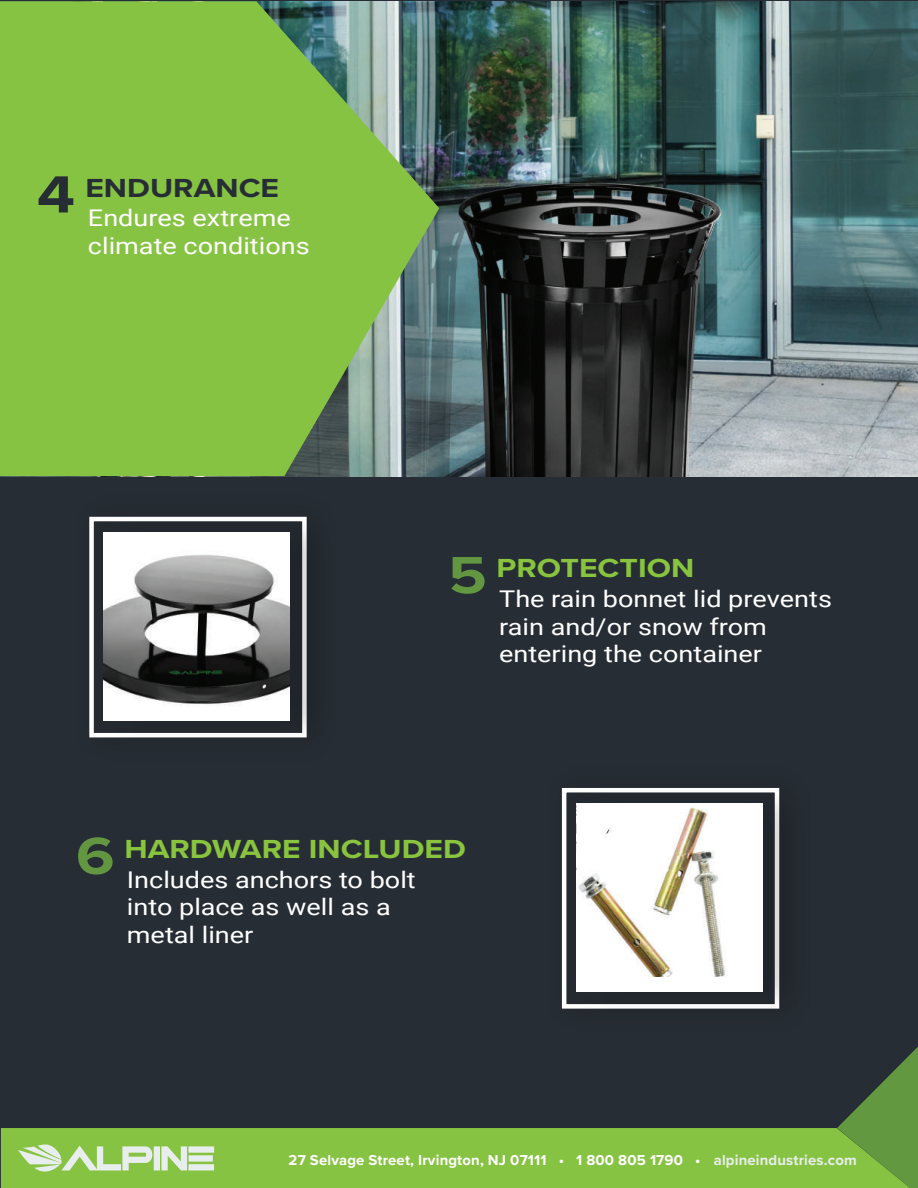
<style>
.page{position:relative;width:918px;height:1188px;background:#272d34}
.page>*{position:absolute;margin:0;border:0;box-sizing:border-box;transform-origin:0 0}
.t1{font:700 27.15px "Proxima Nova";color:#89c43f;scale:1.17 1}
.t2{font:700 27.15px "Proxima Nova";color:#272d34;scale:1.17 1}
.t3{font:23.1px/27.6px "Roboto";color:#fff;scale:1.17 1}
.t4{font:700 14.85px "Proxima Nova";letter-spacing:.01em;color:#fff}
.s1{font-size:54.15px}
.s2{font-size:54.15px;color:#629640}
.s3{color:#e8eeee}
</style>
<div class="page">
<img style="left:439px;top:1px;width:479px;height:475px">
<svg style="left:0;top:1px;width:439px;height:475px;background:#82b850"></svg>
<img style="left:561px;top:788px;width:219px;height:221px">
<img style="left:576px;top:804px;width:186px;height:174px">
<div style="left:576px;top:978px;width:186px;height:14px;background:#fff"></div>
<div style="left:576px;top:804px;width:50px;height:75px;background:#fff"></div>
<img style="left:18px;top:462px;width:362px;height:276px">
<img style="left:104px;top:532px;width:186px;height:189px">
<svg style="left:837px;top:1047px;width:81px;height:141px"></svg>
<div style="left:1px;top:1128px;width:909px;height:60px;background:#87c343"></div>
<svg style="left:18px;top:1143px;width:196px;height:30px;background:#b3d691"></svg>
<p class="t2" style="left:37px;top:168px;width:208px"><span class="s1">4</span> ENDURANCE</p>
<p class="t3" style="left:88px;top:203px;width:191px">Endures extreme climate conditions</p>
<p class="t1" style="left:448px;top:548px;width:212px"><span class="s2">5</span> PROTECTION</p>
<p class="t3" style="left:499px;top:584px;width:286px">The rain bonnet lid prevents rain and/or snow from entering the container</p>
<p class="t1" style="left:76px;top:829px;width:335px"><span class="s2">6</span> HARDWARE INCLUDED</p>
<p class="t3" style="left:127px;top:865px;width:248px">Includes anchors to bolt into place as well as a metal liner</p>
<p class="t4" style="left:289px;top:1149px;width:570px">27 Selvage Street, Irvington, NJ 07111 • 1 800 805 1790 • <span class="s3">alpineindustries.com</span></p>
</div>
